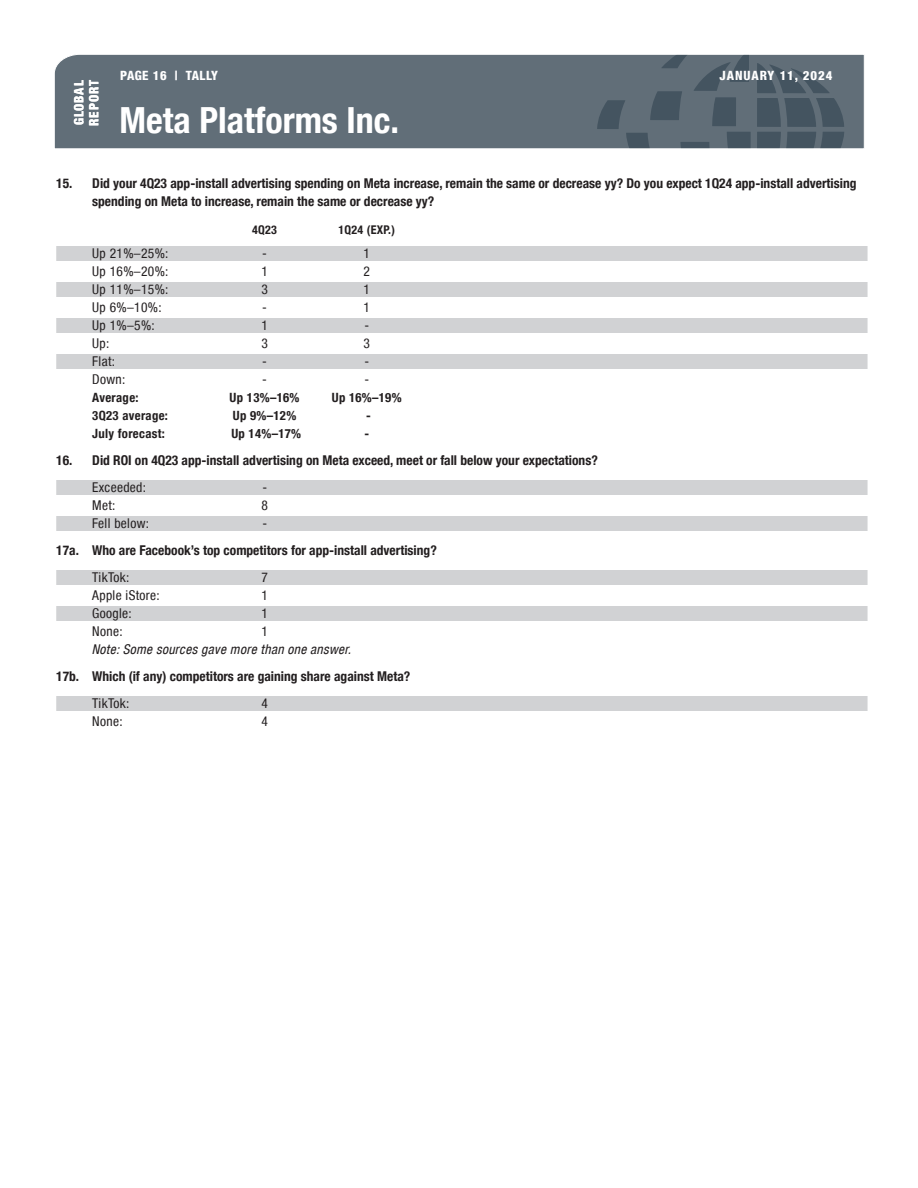
<style>
.page{position:relative;width:918px;height:1188px;background:#fff}
.page>*{position:absolute;margin:0;border:0;box-sizing:border-box;transform-origin:0 0}
.t1{font:700 condensed 36px "Helvetica Neue LT";color:#fff}
.TallyQ{font:700 condensed 13.5px/18px "Helvetica Neue LT";color:#231f20}
.Tally_A_Shaded_Formatting{font:condensed 13.5px "Helvetica Neue LT";letter-spacing:.025em;color:#231f20}
.Tally_Footnotes{font:italic condensed 13.5px "Helvetica Neue LT";letter-spacing:.025em;color:#231f20}
.TallyAve{font:700 condensed 12.75px "Helvetica Neue LT";letter-spacing:.025em;color:#231f20}
.t2{font:800 condensed 12.75px/15px "Helvetica Neue LT";letter-spacing:.075em;color:#fff}
.t3{font:800 condensed 12.75px "Helvetica Neue LT";letter-spacing:.03em;color:#fff}
.TallyAHead{font:700 condensed 12px "Helvetica Neue LT";letter-spacing:.025em;color:#231f20}
</style>
<div class="page">
<svg style="left:54px;top:54px;width:811px;height:95px;background:#616e78"></svg>
<div style="left:56px;top:246px;width:812px;height:15px;background:#d1d2d4"></div>
<div style="left:56px;top:282px;width:812px;height:15px;background:#d1d2d4"></div>
<div style="left:56px;top:318px;width:812px;height:15px;background:#d1d2d4"></div>
<div style="left:56px;top:354px;width:812px;height:15px;background:#d1d2d4"></div>
<div style="left:56px;top:480px;width:812px;height:15px;background:#d1d2d4"></div>
<div style="left:56px;top:516px;width:812px;height:15px;background:#d1d2d4"></div>
<div style="left:56px;top:570px;width:812px;height:15px;background:#d1d2d4"></div>
<div style="left:56px;top:606px;width:812px;height:15px;background:#d1d2d4"></div>
<div style="left:56px;top:696px;width:812px;height:15px;background:#d1d2d4"></div>
<p class="t2" style="left:71px;top:126px;width:48px;rotate:-90deg">GLOBAL<br>REPORT</p>
<p class="t3" style="left:120px;top:67px;width:99px">PAGE 16 | TALLY</p>
<h1 class="t1" style="left:120px;top:98px;width:281px">Meta Platforms Inc.</h1>
<p class="t2" style="left:719px;top:67px;width:114px">JANUARY 11, 2024</p>
<p class="TallyQ" style="left:92px;top:174px;width:766px;text-indent:-36px">15. Did your 4Q23 app-install advertising spending on Meta increase, remain the same or decrease yy? Do you expect 1Q24 app-install advertising spending on Meta to increase, remain the same or decrease yy?</p>
<p class="TallyAHead" style="left:252px;top:222px;width:26px">4Q23</p>
<p class="TallyAHead" style="left:339px;top:222px;width:58px">1Q24 (EXP.)</p>
<p class="Tally_A_Shaded_Formatting" style="left:92px;top:245px;width:78px">Up 21%–25%:</p>
<p class="Tally_A_Shaded_Formatting" style="left:262px;top:245px;width:6px">-</p>
<p class="Tally_A_Shaded_Formatting" style="left:364px;top:245px;width:8px">1</p>
<p class="Tally_A_Shaded_Formatting" style="left:92px;top:263px;width:78px">Up 16%–20%:</p>
<p class="Tally_A_Shaded_Formatting" style="left:261px;top:263px;width:8px">1</p>
<p class="Tally_A_Shaded_Formatting" style="left:364px;top:263px;width:8px">2</p>
<p class="Tally_A_Shaded_Formatting" style="left:92px;top:281px;width:78px">Up 11%–15%:</p>
<p class="Tally_A_Shaded_Formatting" style="left:261px;top:281px;width:8px">3</p>
<p class="Tally_A_Shaded_Formatting" style="left:364px;top:281px;width:8px">1</p>
<p class="Tally_A_Shaded_Formatting" style="left:92px;top:299px;width:71px">Up 6%–10%:</p>
<p class="Tally_A_Shaded_Formatting" style="left:262px;top:299px;width:6px">-</p>
<p class="Tally_A_Shaded_Formatting" style="left:364px;top:299px;width:8px">1</p>
<p class="Tally_A_Shaded_Formatting" style="left:92px;top:317px;width:64px">Up 1%–5%:</p>
<p class="Tally_A_Shaded_Formatting" style="left:261px;top:317px;width:8px">1</p>
<p class="Tally_A_Shaded_Formatting" style="left:364px;top:317px;width:6px">-</p>
<p class="Tally_A_Shaded_Formatting" style="left:92px;top:335px;width:19px">Up:</p>
<p class="Tally_A_Shaded_Formatting" style="left:261px;top:335px;width:8px">3</p>
<p class="Tally_A_Shaded_Formatting" style="left:364px;top:335px;width:8px">3</p>
<p class="Tally_A_Shaded_Formatting" style="left:92px;top:353px;width:24px">Flat:</p>
<p class="Tally_A_Shaded_Formatting" style="left:262px;top:353px;width:6px">-</p>
<p class="Tally_A_Shaded_Formatting" style="left:364px;top:353px;width:6px">-</p>
<p class="Tally_A_Shaded_Formatting" style="left:92px;top:371px;width:35px">Down:</p>
<p class="Tally_A_Shaded_Formatting" style="left:262px;top:371px;width:6px">-</p>
<p class="Tally_A_Shaded_Formatting" style="left:364px;top:371px;width:6px">-</p>
<p class="TallyAve" style="left:92px;top:390px;width:48px">Average:</p>
<p class="TallyAve" style="left:230px;top:390px;width:71px">Up 13%–16%</p>
<p class="TallyAve" style="left:332px;top:390px;width:71px">Up 16%–19%</p>
<p class="TallyAve" style="left:92px;top:408px;width:77px">3Q23 average:</p>
<p class="TallyAve" style="left:233px;top:408px;width:65px">Up 9%–12%</p>
<p class="TallyAve" style="left:366px;top:408px;width:6px">-</p>
<p class="TallyAve" style="left:92px;top:426px;width:74px">July forecast:</p>
<p class="TallyAve" style="left:231px;top:426px;width:71px">Up 14%–17%</p>
<p class="TallyAve" style="left:364px;top:426px;width:6px">-</p>
<p class="TallyQ" style="left:56px;top:451px;width:543px">16. Did ROI on 4Q23 app-install advertising on Meta exceed, meet or fall below your expectations?</p>
<p class="Tally_A_Shaded_Formatting" style="left:92px;top:479px;width:55px">Exceeded:</p>
<p class="Tally_A_Shaded_Formatting" style="left:262px;top:479px;width:6px">-</p>
<p class="Tally_A_Shaded_Formatting" style="left:92px;top:497px;width:25px">Met:</p>
<p class="Tally_A_Shaded_Formatting" style="left:262px;top:497px;width:8px">8</p>
<p class="Tally_A_Shaded_Formatting" style="left:92px;top:515px;width:58px">Fell below:</p>
<p class="Tally_A_Shaded_Formatting" style="left:262px;top:515px;width:6px">-</p>
<p class="TallyQ" style="left:56px;top:541px;width:382px">17a. Who are Facebook’s top competitors for app-install advertising?</p>
<p class="Tally_A_Shaded_Formatting" style="left:92px;top:569px;width:39px">TikTok:</p>
<p class="Tally_A_Shaded_Formatting" style="left:262px;top:569px;width:8px">7</p>
<p class="Tally_A_Shaded_Formatting" style="left:92px;top:587px;width:69px">Apple iStore:</p>
<p class="Tally_A_Shaded_Formatting" style="left:262px;top:587px;width:8px">1</p>
<p class="Tally_A_Shaded_Formatting" style="left:92px;top:605px;width:41px">Google:</p>
<p class="Tally_A_Shaded_Formatting" style="left:262px;top:605px;width:8px">1</p>
<p class="Tally_A_Shaded_Formatting" style="left:92px;top:623px;width:32px">None:</p>
<p class="Tally_A_Shaded_Formatting" style="left:262px;top:623px;width:8px">1</p>
<p class="Tally_Footnotes" style="left:92px;top:641px;width:261px">Note: Some sources gave more than one answer.</p>
<p class="TallyQ" style="left:56px;top:667px;width:356px">17b. Which (if any) competitors are gaining share against Meta?</p>
<p class="Tally_A_Shaded_Formatting" style="left:92px;top:695px;width:39px">TikTok:</p>
<p class="Tally_A_Shaded_Formatting" style="left:261px;top:695px;width:8px">4</p>
<p class="Tally_A_Shaded_Formatting" style="left:92px;top:713px;width:32px">None:</p>
<p class="Tally_A_Shaded_Formatting" style="left:262px;top:713px;width:8px">4</p>
</div>
